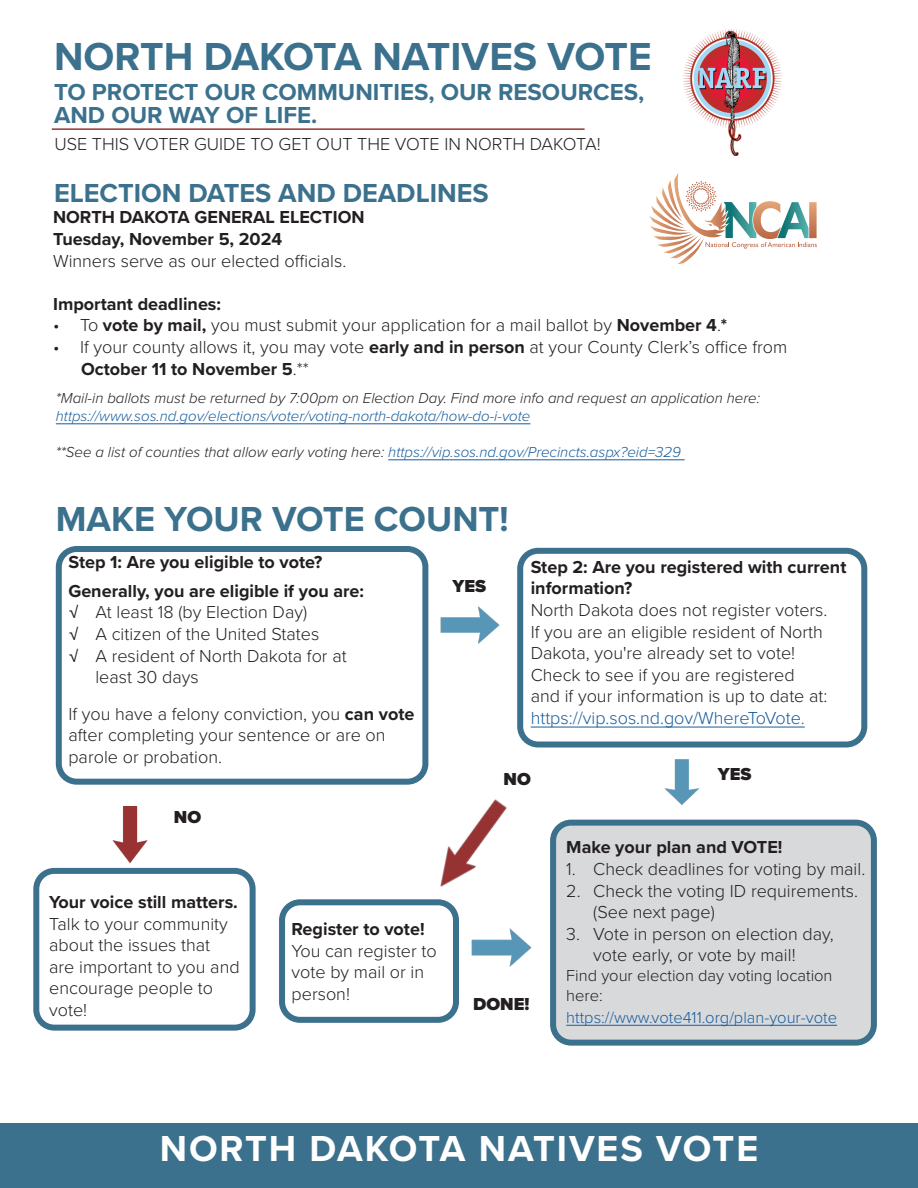
<style>
.page{position:relative;width:918px;height:1188px;background:#fff}
.page>*{position:absolute;margin:0;border:0;box-sizing:border-box;transform-origin:0 0}
.t1{font:700 40.5px "Proxima Nova";color:#3b718d}
.t2{font:700 37.5px "Proxima Nova";letter-spacing:.05em;color:#fff}
.t3{font:700 36px "Proxima Nova";color:#3b718d}
.t4{font:700 27px "Proxima Nova";color:#3b718d}
.t5{font:700 24px/22.5px "Proxima Nova";color:#3b718d}
.t6{font:300 18px/21.6px "Proxima Nova";color:#231f20}
.t7{font:700 18px/21.6px "Proxima Nova";color:#231f20}
.t8{font:900 18px "Proxima Nova";color:#231f20}
.t9{font:300 16.5px/19.8px "Proxima Nova";color:#231f20}
.t10{font:300 16.5px "Proxima Nova";color:#175d9e}
.t11{font:italic 300 15px "Proxima Nova";color:#231f20}
.t12{font:italic 300 15px "Proxima Nova";color:#175d9e}
.s1{font-weight:700}
.s2{font-weight:300}
.s3{color:#175d9e}
.s4{font-family:"Leelawadee UI";font-weight:400}
</style>
<div class="page">
<hr style="left:531px;top:727px;width:274px;height:1px;background:#175d9e">
<img style="left:440px;top:799px;width:67px;height:88px">
<img style="left:664px;top:760px;width:36px;height:45px">
<img style="left:112px;top:807px;width:36px;height:56px">
<img style="left:471px;top:928px;width:61px;height:39px">
<img style="left:440px;top:606px;width:60px;height:38px">
<div style="left:33px;top:868px;width:223px;height:163px;border:6px solid #3b718d;border-radius:18px"></div>
<div style="left:553px;top:823px;width:321px;height:220px;background:#d8d9db;border-radius:18px"></div>
<div style="left:550px;top:820px;width:327px;height:226px;border:6px solid #3b718d;border-radius:18px"></div>
<hr style="left:566px;top:1025px;width:271px;height:1px;background:#175d9e">
<div style="left:0;top:1123px;width:918px;height:65px;background:#3b718d"></div>
<hr style="left:56px;top:424px;width:474px;height:1px;background:#175d9e">
<hr style="left:388px;top:460px;width:297px;height:1px;background:#175d9e">
<hr style="left:52px;top:128px;width:533px;height:2px;background:#933">
<img style="left:684px;top:30px;width:98px;height:125px">
<svg style="left:649px;top:173px;width:168px;height:91px"></svg>
<div style="left:56px;top:546px;width:372px;height:239px;border:6px solid #3b718d;border-radius:18px"></div>
<div style="left:517px;top:548px;width:350px;height:200px;border:6px solid #3b718d;border-radius:18px"></div>
<div style="left:279px;top:899px;width:180px;height:124px;border:6px solid #3b718d;border-radius:18px"></div>
<p class="t1" style="left:54px;top:27px;width:599px">NORTH DAKOTA NATIVES VOTE</p>
<p class="t5" style="left:54px;top:80px;width:592px">TO PROTECT OUR COMMUNITIES, OUR RESOURCES,<br>AND OUR WAY OF LIFE.</p>
<p class="t6" style="left:54px;top:132px;width:548px">USE THIS VOTER GUIDE TO GET OUT THE VOTE IN NORTH DAKOTA!</p>
<p class="t4" style="left:54px;top:172px;width:436px">ELECTION DATES AND DEADLINES</p>
<p class="t7" style="left:53px;top:206px;width:313px">NORTH DAKOTA GENERAL ELECTION</p>
<p class="t7" style="left:53px;top:228px;width:231px">Tuesday, November 5, 2024</p>
<p class="t6" style="left:53px;top:249px;width:295px">Winners serve as our elected officials.</p>
<p class="t7" style="left:53px;top:293px;width:169px">Important deadlines:</p>
<p class="t6" style="left:53px;top:314px;width:676px">• To <span class="s1">vote by mail,</span> you must submit your application for a mail ballot by <span class="s1">November 4</span>.<span class="s1">*</span></p>
<p class="t6" style="left:53px;top:335px;width:736px">• If your county allows it, you may vote <span class="s1">early and in person</span> at your County Clerk’s office from</p>
<p class="t7" style="left:81px;top:357px;width:229px">October 11 to November 5<span class="s2">.**</span></p>
<p class="t11" style="left:56px;top:387px;width:706px">*Mail-in ballots must be returned by 7:00pm on Election Day. Find more info and request an application here:</p>
<p class="t12" style="left:56px;top:405px;width:476px">https://www.sos.nd.gov/elections/voter/voting-north-dakota/how-do-i-vote</p>
<p class="t11" style="left:56px;top:441px;width:627px">**See a list of counties that allow early voting here: <span class="s3">https://vip.sos.nd.gov/Precincts.aspx?eid=329</span></p>
<p class="t3" style="left:56px;top:492px;width:455px">MAKE YOUR VOTE COUNT!</p>
<p class="t7" style="left:68px;top:551px;width:256px">Step 1: Are you eligible to vote?</p>
<p class="t7" style="left:531px;top:556px;width:317px">Step 2: Are you registered with current information?</p>
<p class="t6" style="left:531px;top:598px;width:298px">North Dakota does not register voters.<br>If you are an eligible resident of North Dakota, you're already set to vote!<br>Check to see if you are registered and if your information is up to date at: <span class="s3">https://vip.sos.nd.gov/WhereToVote.</span></p>
<p class="t8" style="left:453px;top:572px;width:35px">YES</p>
<p class="t7" style="left:68px;top:580px;width:297px">Generally, you are eligible if you are:</p>
<p class="t6" style="left:68px;top:601px;width:240px"><span class="s4">√</span> At least 18 (by Election Day)</p>
<p class="t6" style="left:68px;top:622px;width:253px"><span class="s4">√</span> A citizen of the United States</p>
<p class="t6" style="left:95px;top:644px;width:253px;text-indent:-27px"><span class="s4">√</span> A resident of North Dakota for at least 30 days</p>
<p class="t6" style="left:68px;top:702px;width:347px">If you have a felony conviction, you <span class="s1">can vote </span>after completing your sentence or are on parole or probation.</p>
<p class="t8" style="left:504px;top:766px;width:29px">NO</p>
<p class="t8" style="left:718px;top:760px;width:35px">YES</p>
<p class="t8" style="left:174px;top:804px;width:29px">NO</p>
<p class="t7" style="left:49px;top:891px;width:190px">Your voice still matters.</p>
<p class="t6" style="left:49px;top:912px;width:192px">Talk to your community about the issues that are important to you and encourage people to vote!</p>
<p class="t7" style="left:292px;top:918px;width:135px">Register to vote!</p>
<p class="t6" style="left:292px;top:939px;width:147px">You can register to vote by mail or in person!</p>
<p class="t8" style="left:473px;top:990px;width:58px">DONE!</p>
<p class="t7" style="left:566px;top:836px;width:218px">Make your plan and VOTE!</p>
<p class="t6" style="left:566px;top:857px;width:300px">1. Check deadlines for voting by mail.</p>
<p class="t6" style="left:593px;top:879px;width:266px;text-indent:-27px">2. Check the voting ID requirements. (See next page)</p>
<p class="t6" style="left:593px;top:922px;width:242px;text-indent:-27px">3. Vote in person on election day, vote early, or vote by mail!</p>
<p class="t9" style="left:566px;top:965px;width:268px">Find your election day voting location here:</p>
<p class="t10" style="left:566px;top:1005px;width:272px">https://www.vote411.org/plan-your-vote</p>
<p class="t2" style="left:160px;top:1120px;width:600px">NORTH DAKOTA NATIVES VOTE</p>
</div>
